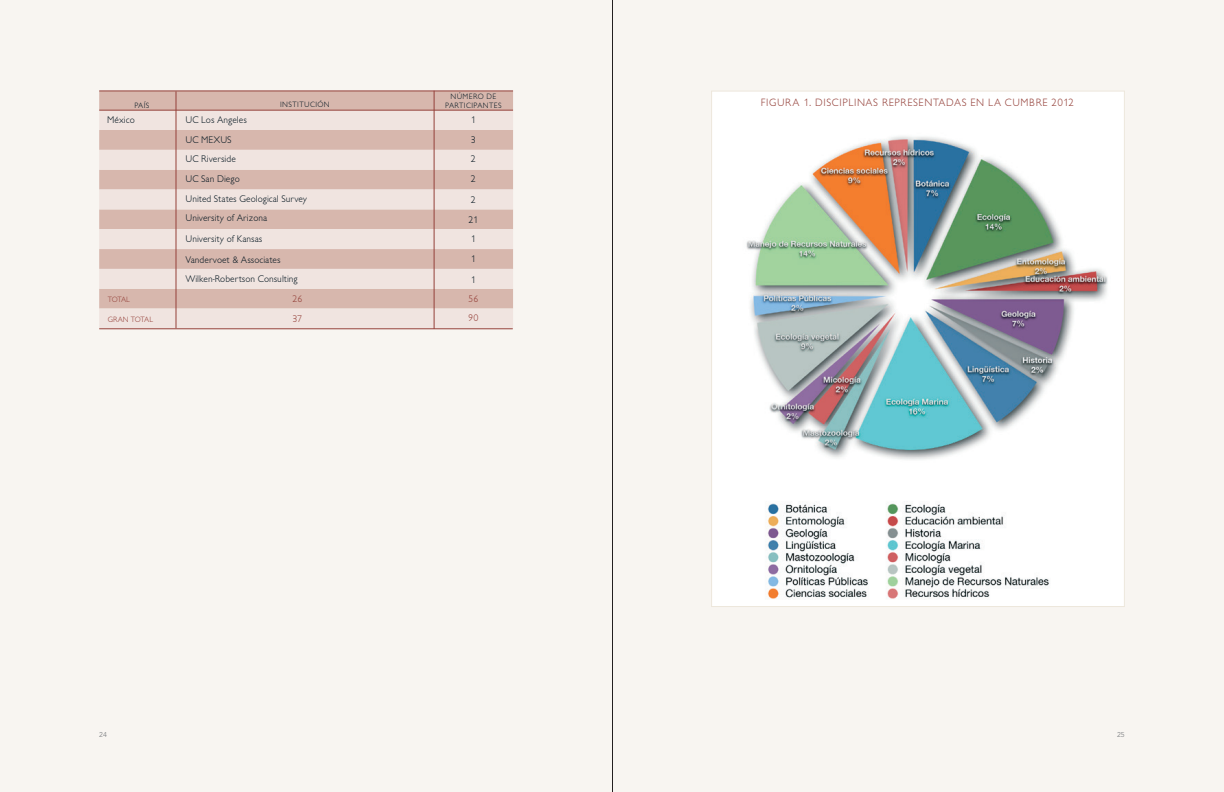
<style>
.page{position:relative;width:1224px;height:792px;background:#f8f5f1}
.page>*{position:absolute;margin:0;border:0;box-sizing:border-box;transform-origin:0 0}
.t1{font:300 11px "Chantilly LH";letter-spacing:.055em;color:#944039}
.t2{font:300 10px/19.6px "Chantilly LH";letter-spacing:.005em;color:#071822}
.t3{font:300 10px/19.6px "Chantilly LH";letter-spacing:.005em;color:#944039}
.t4{font:300 8px "Chantilly LH";letter-spacing:.05em;color:#071822}
.t5{font:300 8px "Chantilly LH";letter-spacing:-.02em;color:#944039}
.t6{font:7px "Avenir";color:#808285}
</style>
<div class="page">
<div style="left:99px;top:92px;width:414px;height:18px;background:#d7b7ad"></div>
<svg style="left:99px;top:111px;width:414px;height:217px;background:#e4cfc8"></svg>
<hr style="left:99px;top:110px;width:414px;height:1px;background:#944039">
<hr style="left:99px;top:91px;width:414px;height:1px;background:#944039">
<hr style="left:176px;top:91px;width:1px;height:237px;background:#944039">
<hr style="left:434px;top:91px;width:1px;height:238px;background:#944039">
<img style="left:713px;top:93px;width:410px;height:512px">
<hr style="left:99px;top:328px;width:414px;height:1px;background:#944039">
<hr style="left:612px;top:0;width:1px;height:792px;background:#231f20">
<p class="t4" style="left:134px;top:101px;width:16px">PA ÍS</p>
<p class="t4" style="left:280px;top:101px;width:49px">institución</p>
<p class="t4" style="left:450px;top:92px;width:19px">NÚMERO</p>
<p class="t4" style="left:487px;top:92px;width:6px">DE</p>
<p class="t4" style="left:445px;top:101px;width:5px">PARTI</p>
<p class="t4" style="left:466px;top:101px;width:33px">CIPANTES</p>
<p class="t2" style="left:107px;top:110px;width:29px">M éxico</p>
<p class="t2" style="left:471px;top:110px;width:7px;line-height:20.1px">1<br>3</p>
<p class="t2" style="left:471px;top:149px;width:7px">2<br>2</p>
<p class="t2" style="left:471px;top:190px;width:7px">2</p>
<p class="t2" style="left:185px;top:110px;width:123px">U C Los Angeles<br>UC MEXUS<br>UC Riverside<br>U C San Diego<br>U nited States Geological Survey<br>U niversity of Arizona</p>
<p class="t2" style="left:185px;top:229px;width:97px;line-height:20.6px">U niversity of Kansas<br>Vandervoet &amp; Associates</p>
<p class="t2" style="left:185px;top:269px;width:114px">Wilken-Robertson Consulting</p>
<p class="t3" style="left:292px;top:289px;width:12px">26<br>37</p>
<p class="t2" style="left:469px;top:210px;width:11px">21</p>
<p class="t2" style="left:471px;top:229px;width:7px">1</p>
<p class="t2" style="left:471px;top:248px;width:7px;line-height:20.8px">1<br>1</p>
<p class="t5" style="left:108px;top:295px;width:24px">Total</p>
<p class="t3" style="left:468px;top:289px;width:12px">56</p>
<p class="t5" style="left:108px;top:315px;width:47px">g ran Total</p>
<p class="t3" style="left:468px;top:309px;width:12px">90</p>
<p class="t1" style="left:761px;top:96px;width:315px">Fig ura 1. Disciplinas representadas en la Cumbre 2012</p>
<p class="t6" style="left:99px;top:731px;width:9px">24</p>
<p class="t6" style="left:1117px;top:731px;width:9px">25</p>
</div>
